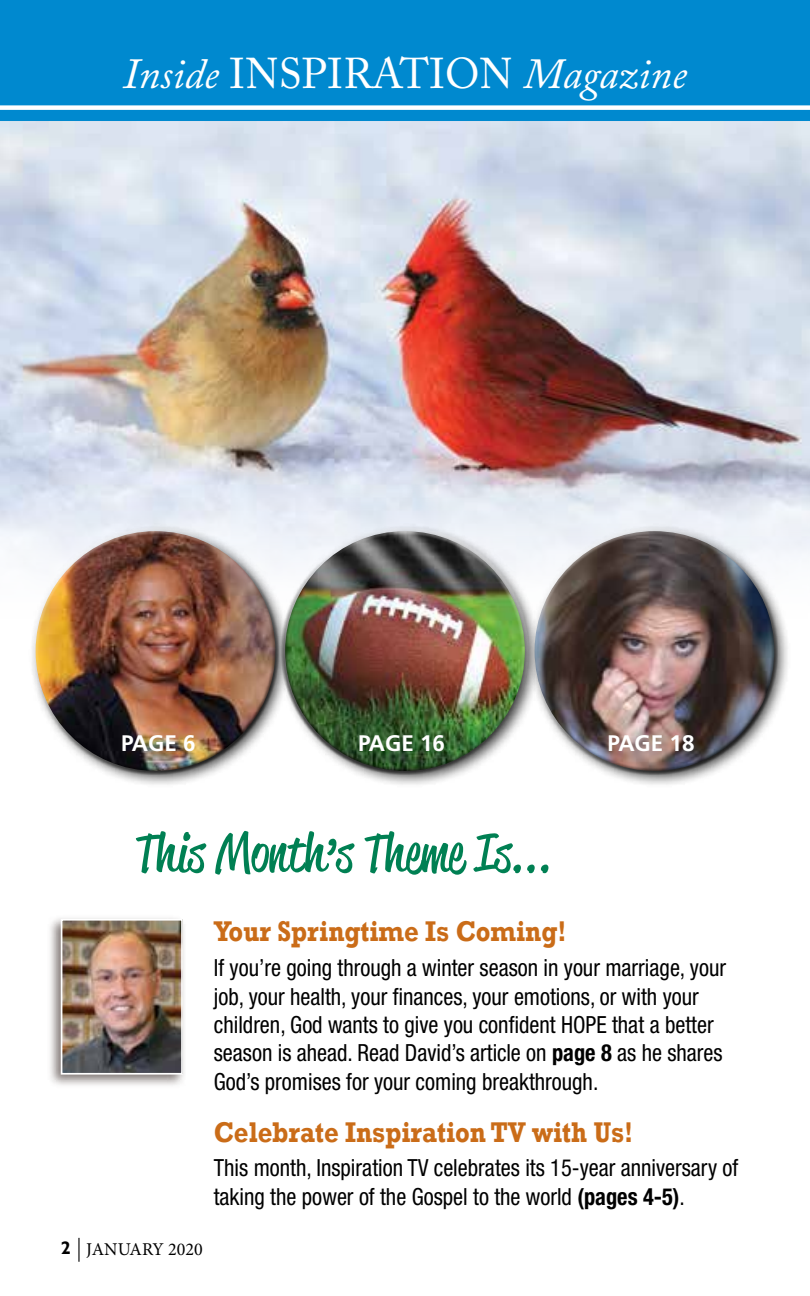
<style>
.page{position:relative;width:810px;height:1296px;background:#fff}
.page>*{position:absolute;margin:0;border:0;box-sizing:border-box;transform-origin:0 0}
.t1{font:51.98px "Reklame Script";color:#008053;scale:1.08 1}
.t2{font:italic 42.75px "Adobe Caslon Pro";color:#fff}
.t3{font:700 29.25px "Rockwell";color:#ca6c18;scale:.88 1}
.t4{font:condensed 23.62px/28.3px "Helvetica Neue LT Std";color:#000;scale:.95 1}
.t5{font:700 22.5px "Frutiger LT Std";color:#fff}
.t6{font:18px "Minion Pro";letter-spacing:.005em;color:#000}
.s1{font-style:normal}
.s2{font-weight:700}
.s3{font-family:"Gill Sans";font-weight:700}
</style>
<div class="page">
<div style="left:0;top:0;width:810px;height:122px;background:#0089cf"></div>
<img style="left:0;top:122px;width:810px;height:433px">
<div style="left:47px;top:914px;width:140px;height:174px;background:#594d4a;opacity:.75"></div>
<img style="left:64px;top:922px;width:116px;height:150px">
<div style="left:61px;top:919px;width:122px;height:156px;border:2px solid #fff"></div>
<div style="left:527px;top:524px;width:264px;height:264px;background:#000;opacity:.75"></div>
<div style="left:531px;top:528px;width:225px;height:186px;background:#fff;opacity:.35"></div>
<div style="left:539px;top:555px;width:239px;height:220px;background:#000;opacity:.6"></div>
<div style="left:278px;top:524px;width:264px;height:264px;background:#000;opacity:.75"></div>
<div style="left:303px;top:528px;width:225px;height:186px;background:#fff;opacity:.35"></div>
<div style="left:281px;top:555px;width:239px;height:220px;background:#000;opacity:.6"></div>
<div style="left:28px;top:524px;width:264px;height:264px;background:#000;opacity:.75"></div>
<div style="left:32px;top:528px;width:225px;height:186px;background:#fff;opacity:.35"></div>
<div style="left:40px;top:555px;width:239px;height:220px;background:#000;opacity:.6"></div>
<div style="left:0;top:105px;width:810px;height:5px;background:#fff"></div>
<hr style="left:78px;top:1238px;width:2px;height:24px;background:#000">
<h2 class="t2" style="left:123px;top:49px;width:565px">Inside <span class="s1">INSPIRATION</span> Magazine</h2>
<p class="t5" style="left:121px;top:730px;width:76px">PAGE 6</p>
<p class="t5" style="left:358px;top:730px;width:89px">PAGE 16</p>
<p class="t5" style="left:608px;top:730px;width:89px">PAGE 18</p>
<h1 class="t1" style="left:136px;top:818px;width:385px">This Month’s Theme Is...</h1>
<p class="t3" style="left:214px;top:914px;width:402px">Your Springtime Is Coming!</p>
<p class="t4" style="left:214px;top:954px;width:541px">If you’re going through a winter season in your marriage, your job, your health, your finances, your emotions, or with your children, God wants to give you confident HOPE that a better season is ahead. Read David’s article on <span class="s2">page 8</span> as he shares God’s promises for your coming breakthrough.</p>
<p class="t3" style="left:214px;top:1114px;width:478px">Celebrate Inspiration TV with Us!</p>
<p class="t4" style="left:214px;top:1154px;width:554px">This month, Inspiration TV celebrates its 15-year anniversary of taking the power of the Gospel to the world <span class="s2">(pages 4-5)</span>.</p>
<p class="t6" style="left:61px;top:1237px;width:143px"><span class="s3">2</span> JANUARY 2020</p>
</div>
